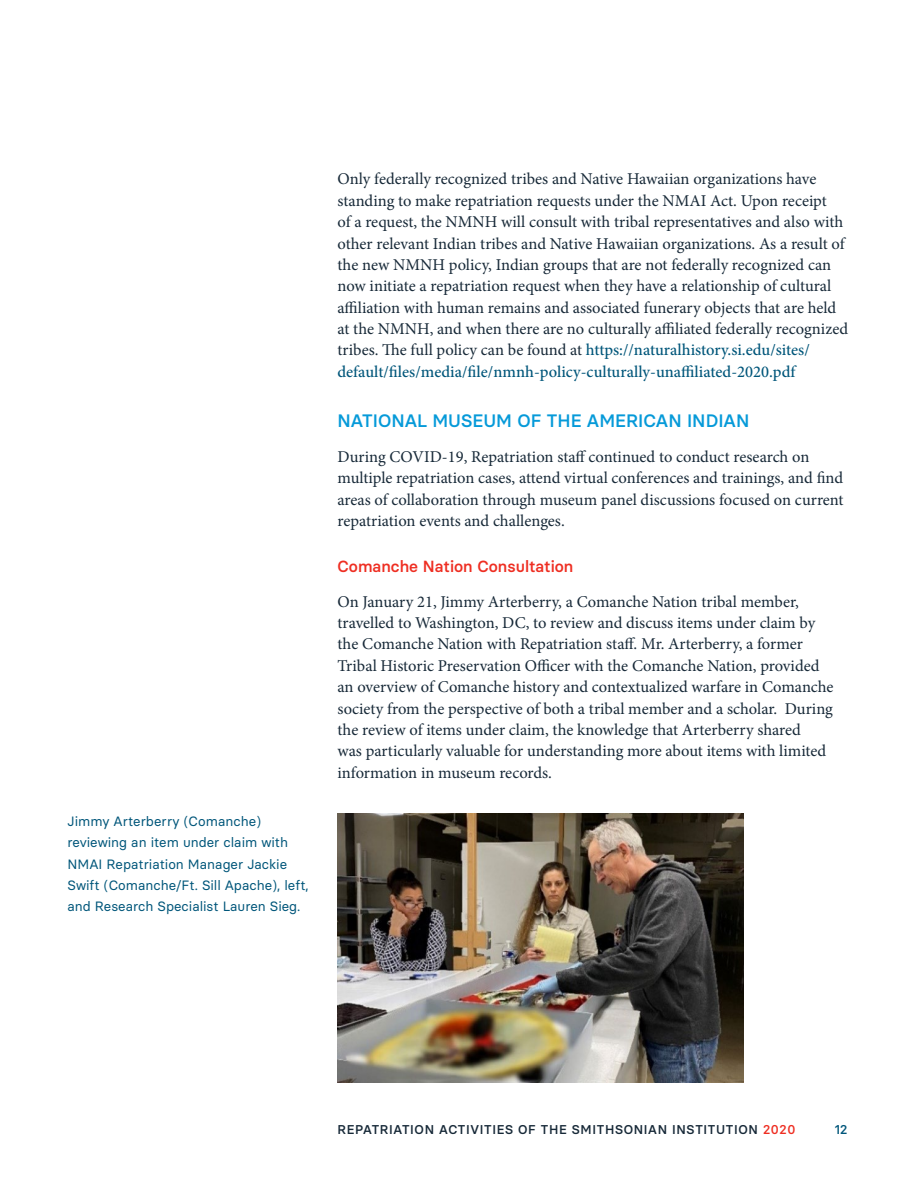
<style>
.page{position:relative;width:918px;height:1188px;background:#fff}
.page>*{position:absolute;margin:0;border:0;box-sizing:border-box;transform-origin:0 0}
.subhead_repat_report{font:500 18px "Basier Circle";color:#069ad9}
.body_text_repat_repo{font:16.5px/21.3px "Minion Pro";color:#172938}
.subhead_2{font:500 16.2px "Basier Circle";color:#ee2e22}
.body_text_repat_repo-2{font:13.5px/21.3px "Basier Circle";color:#00567a}
.t1{font:500 12.75px "Basier Circle";letter-spacing:.05em;color:#172938}
.t2{font:500 12.75px "Basier Circle";color:#00567a}
.s1{font-weight:500;color:#00567a}
.s2{color:#ee2e22}
</style>
<div class="page">
<img style="left:338px;top:813px;width:406px;height:269px">
<p class="body_text_repat_repo-2" style="left:68px;top:810px;width:243px">Jimmy Arterberry (Comanche) reviewing an item under claim with NMAI Repatriation Manager Jackie Swift (Comanche/Ft. Sill Apache), left, and Research Specialist Lauren Sieg.</p>
<p class="body_text_repat_repo" style="left:338px;top:169px;width:512px">Only federally recognized tribes and Native Hawaiian organizations have standing to make repatriation requests under the NMAI Act. Upon receipt<br>of a request, the NMNH will consult with tribal representatives and also with other relevant Indian tribes and Native Hawaiian organizations. As a result of the new NMNH policy, Indian groups that are not federally recognized can now initiate a repatriation request when they have a relationship of cultural affiliation with human remains and associated funerary objects that are held at the NMNH, and when there are no culturally affiliated federally recognized tribes. The full policy can be found at <span class="s1">https://naturalhistory.si.edu/sites/ default/files/media/file/nmnh-policy-culturally-unaffiliated-2020.pdf</span></p>
<p class="subhead_repat_report" style="left:338px;top:410px;width:413px">NATIONAL MUSEUM OF THE AMERICAN INDIAN</p>
<p class="body_text_repat_repo" style="left:338px;top:446px;width:508px">During COVID-19, Repatriation staff continued to conduct research on multiple repatriation cases, attend virtual conferences and trainings, and find areas of collaboration through museum panel discussions focused on current repatriation events and challenges.</p>
<p class="subhead_2" style="left:338px;top:556px;width:237px">Comanche Nation Consultation</p>
<p class="body_text_repat_repo" style="left:338px;top:591px;width:498px">On January 21, Jimmy Arterberry, a Comanche Nation tribal member, travelled to Washington, DC, to review and discuss items under claim by the Comanche Nation with Repatriation staff. Mr. Arterberry, a former Tribal Historic Preservation Officer with the Comanche Nation, provided an overview of Comanche history and contextualized warfare in Comanche society from the perspective of both a tribal member and a scholar. During the review of items under claim, the knowledge that Arterberry shared<br>was particularly valuable for understanding more about items with limited information in museum records.</p>
<p class="t1" style="left:338px;top:1122px;width:459px">REPATRIATION ACTIVITIES OF THE SMITHSONIAN INSTITUTION <span class="s2">2020</span></p>
<p class="t2" style="left:835px;top:1122px;width:14px">12</p>
</div>
